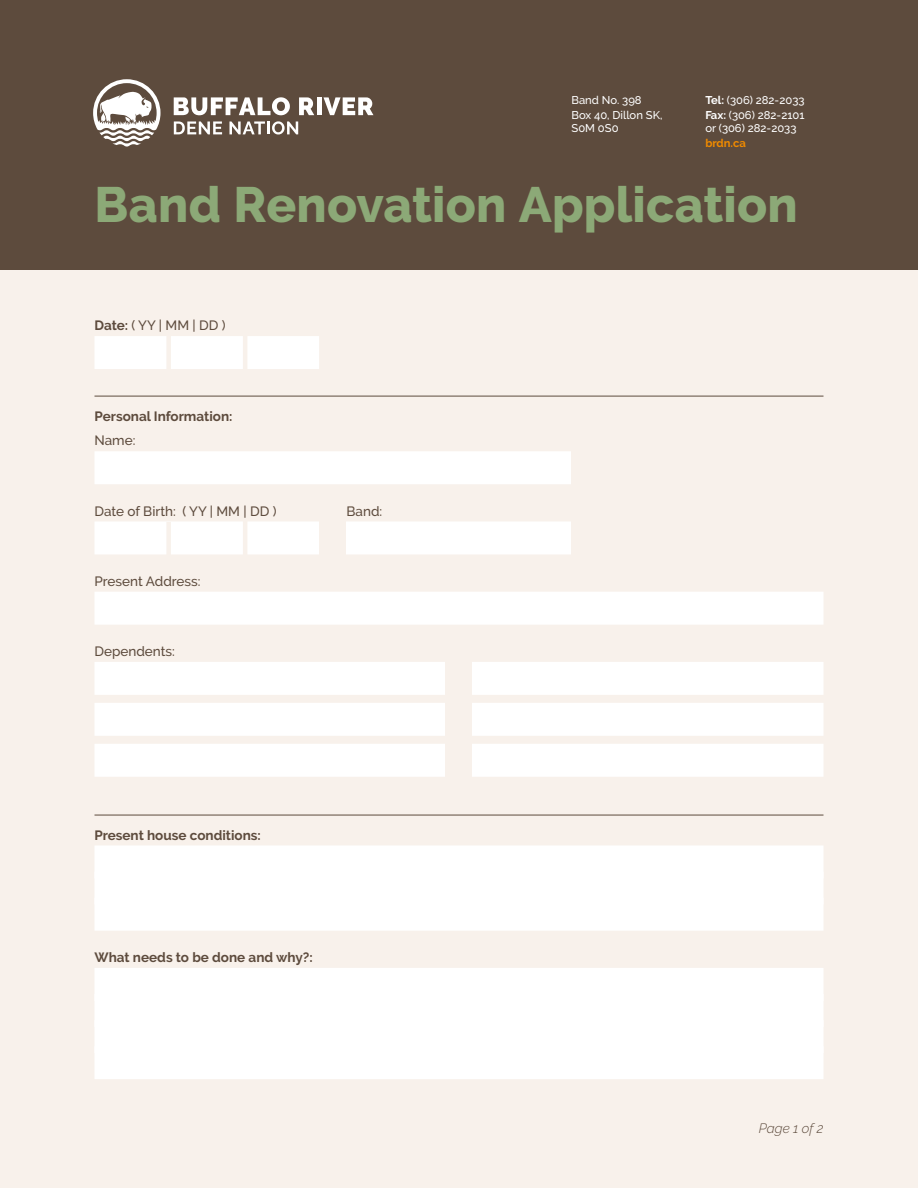
<style>
.page{position:relative;width:918px;height:1188px;background:#f8f1eb}
.page>*{position:absolute;margin:0;border:0;box-sizing:border-box;transform-origin:0 0}
.t1{font:800 49.5px "Raleway";letter-spacing:.005em;color:#8ca977}
.t2{font:500 13.5px "Raleway";color:#5d4b3d}
.t3{font:700 13.5px "Raleway";color:#5d4b3d}
.t4{font:italic 300 13.5px "Raleway";color:#5d4b3d}
.t5{font:500 11.25px/15.5px "Raleway";color:#fff}
.t6{font:700 11.25px "Raleway";color:#ef8a00}
.s1{font-weight:700}
</style>
<div class="page">
<div style="left:0;top:0;width:918px;height:270px;background:#5d4b3d"></div>
<div style="left:94px;top:336px;width:225px;height:33px;background:#fff"></div>
<hr style="left:94px;top:396px;width:730px;height:1px;background:#5d4b3d">
<div style="left:94px;top:451px;width:730px;height:33px;background:#fff"></div>
<div style="left:94px;top:521px;width:730px;height:33px;background:#fff"></div>
<div style="left:94px;top:592px;width:730px;height:33px;background:#fff"></div>
<div style="left:94px;top:662px;width:730px;height:33px;background:#fff"></div>
<div style="left:94px;top:703px;width:730px;height:33px;background:#fff"></div>
<div style="left:94px;top:744px;width:730px;height:33px;background:#fff"></div>
<hr style="left:94px;top:815px;width:730px;height:1px;background:#5d4b3d">
<div style="left:94px;top:845px;width:730px;height:33px;background:#fff"></div>
<div style="left:94px;top:872px;width:730px;height:33px;background:#fff"></div>
<div style="left:94px;top:898px;width:730px;height:33px;background:#fff"></div>
<div style="left:94px;top:968px;width:730px;height:33px;background:#fff"></div>
<div style="left:94px;top:994px;width:730px;height:33px;background:#fff"></div>
<div style="left:94px;top:1020px;width:730px;height:33px;background:#fff"></div>
<div style="left:94px;top:1046px;width:730px;height:33px;background:#fff"></div>
<div style="left:572px;top:518px;width:265px;height:54px;background:#f8f1eb"></div>
<div style="left:320px;top:521px;width:26px;height:54px;background:#f8f1eb"></div>
<div style="left:572px;top:450px;width:266px;height:54px;background:#f8f1eb"></div>
<div style="left:446px;top:646px;width:26px;height:160px;background:#f8f1eb"></div>
<svg style="left:229px;top:121px;width:69px;height:14px"></svg>
<svg style="left:174px;top:121px;width:48px;height:13px"></svg>
<svg style="left:323px;top:97px;width:50px;height:18px"></svg>
<hr style="left:317px;top:97px;width:4px;height:18px;background:#fff">
<svg style="left:299px;top:97px;width:15px;height:18px"></svg>
<svg style="left:174px;top:97px;width:116px;height:18px"></svg>
<svg style="left:93px;top:79px;width:68px;height:68px"></svg>
<div style="left:166px;top:335px;width:5px;height:46px;background:#f8f1eb"></div>
<hr style="left:243px;top:333px;width:4px;height:47px;background:#f8f1eb">
<div style="left:166px;top:522px;width:5px;height:45px;background:#f8f1eb"></div>
<hr style="left:243px;top:520px;width:4px;height:46px;background:#f8f1eb">
<p class="t5" style="left:572px;top:92px;width:92px">Band No. 398<br>Box 40, Dillon SK,</p>
<p class="t5" style="left:572px;top:120px;width:49px">S0M 0S0</p>
<p class="t5" style="left:705px;top:92px;width:101px"><span class="s1">Tel:</span> (306) 282-2033<br><span class="s1">Fax:</span> (306) 282-2101</p>
<p class="t5" style="left:705px;top:120px;width:93px">or (306) 282-2033</p>
<p class="t6" style="left:705px;top:137px;width:42px">brdn.ca</p>
<h1 class="t1" style="left:94px;top:176px;width:705px">Band Renovation Application</h1>
<p class="t2" style="left:94px;top:318px;width:133px"><span class="s1">Date:</span> ( YY | MM | DD )</p>
<p class="t3" style="left:94px;top:408px;width:140px">Personal Information:</p>
<p class="t2" style="left:94px;top:433px;width:42px">Name:</p>
<p class="t2" style="left:94px;top:503px;width:184px">Date of Birth: ( YY | MM | DD )</p>
<p class="t2" style="left:347px;top:503px;width:37px">Band:</p>
<p class="t2" style="left:94px;top:573px;width:108px">Present Address:</p>
<p class="t2" style="left:94px;top:643px;width:82px">Dependents:</p>
<p class="t3" style="left:94px;top:827px;width:168px">Present house conditions:</p>
<p class="t3" style="left:94px;top:950px;width:220px">What needs to be done and why?:</p>
<p class="t4" style="left:759px;top:1121px;width:66px">Page 1 of 2</p>
</div>
